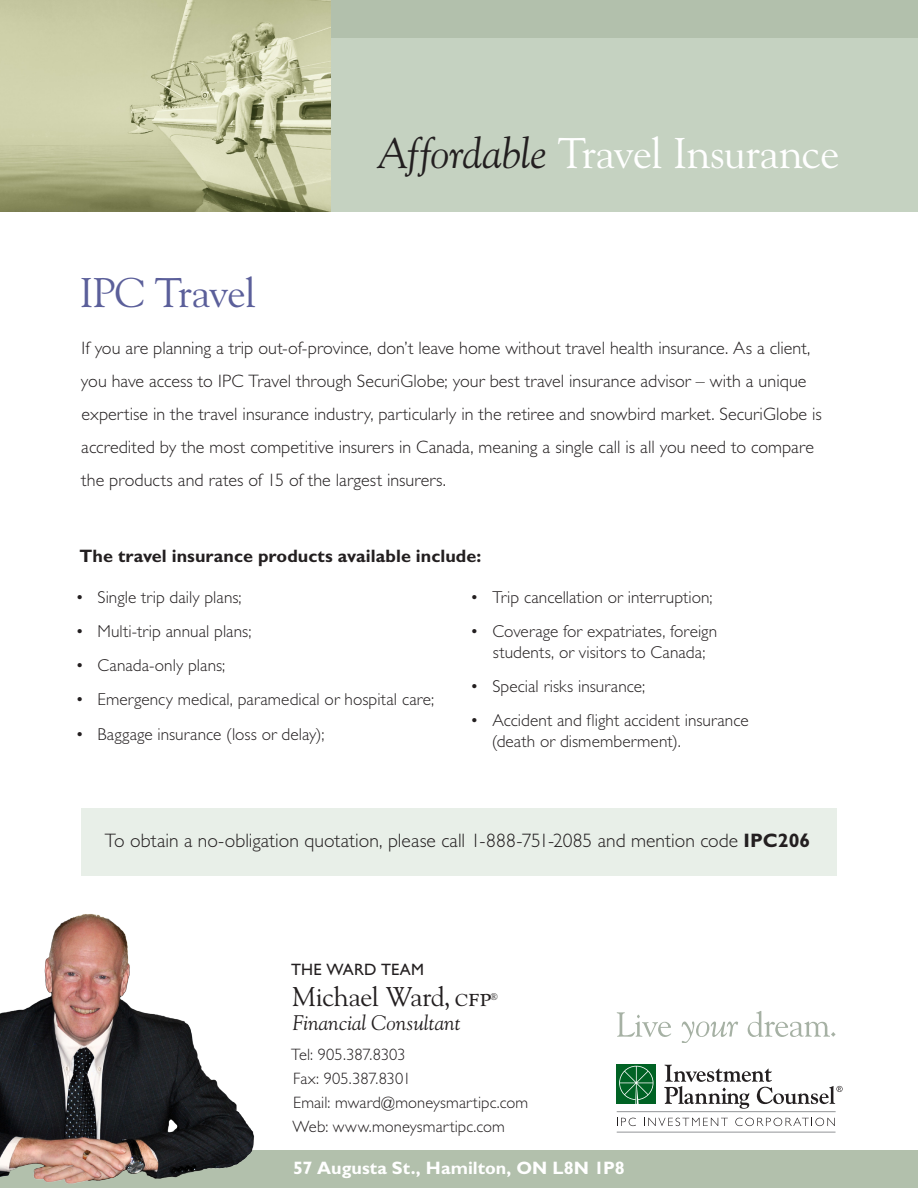
<style>
.page{position:relative;width:918px;height:1188px;background:#fff}
.page>*{position:absolute;margin:0;border:0;box-sizing:border-box;transform-origin:0 0}
.t1{font:42.75px "Goudy Std";letter-spacing:-.015em;color:#fff}
.t2{font:41.25px "Goudy Std";letter-spacing:-.035em;color:#5b5f9a}
.SCOTT_Advisor_Info{font:27px "Goudy Std";letter-spacing:-.02em;color:#231f20}
.SCOTT_Advisor_Info-2{font:italic 21px "Goudy Std";letter-spacing:.005em;color:#231f20}
.t3{font:300 19.5px "Gill Sans Std";color:#231f20}
.t4{font:300 18px/33px "Gill Sans Std";color:#231f20}
.t5{font:700 18px "Gill Sans Std";letter-spacing:.005em;color:#231f20}
.SCOTT_Advisor_Info-3{font:700 18px "Gill Sans Std";color:#fff}
.t6{font:300 17.25px/20.7px "Gill Sans Std";letter-spacing:.005em;color:#231f20}
.SCOTT_Advisor_Info-4{font:300 16.5px "Gill Sans Std";letter-spacing:.005em;color:#231f20}
.SCOTT_Advisor_Info-5{font:16.5px "Gill Sans Std";letter-spacing:.01em;color:#231f20}
.SCOTT_Advisor_Info-6{font:9.6px "Goudy Std";color:#231f20}
.s1{font-style:italic;color:#231f20}
.s2{font-weight:700}
</style>
<div class="page">
<div style="left:0;top:0;width:918px;height:212px;background:#c5d2c1"></div>
<div style="left:0;top:0;width:918px;height:38px;background:#b2c0ac"></div>
<img style="left:0;top:0;width:330px;height:212px">
<div style="left:81px;top:808px;width:756px;height:68px;background:#e8efe8"></div>
<hr style="left:617px;top:1132px;width:219px;height:1px;background:#939598">
<hr style="left:617px;top:1111px;width:219px;height:1px;background:#939598">
<svg style="left:617px;top:1118px;width:19px;height:8px"></svg>
<svg style="left:644px;top:1118px;width:84px;height:8px"></svg>
<svg style="left:735px;top:1118px;width:100px;height:8px"></svg>
<div style="left:617px;top:1065px;width:39px;height:39px;background:#006224"></div>
<svg style="left:619px;top:1066px;width:34px;height:38px"></svg>
<svg style="left:664px;top:1065px;width:179px;height:44px"></svg>
<svg style="left:617px;top:1012px;width:54px;height:25px"></svg>
<svg style="left:682px;top:1022px;width:56px;height:20px"></svg>
<svg style="left:748px;top:1011px;width:88px;height:26px"></svg>
<div style="left:0;top:1150px;width:918px;height:38px;background:#b2c0ac"></div>
<img style="left:0;top:914px;width:254px;height:270px">
<p class="t1" style="left:377px;top:126px;width:464px"><span class="s1">Affordable</span> Travel Insurance</p>
<p class="t2" style="left:80px;top:268px;width:178px">IPC Travel</p>
<p class="t4" style="left:81px;top:332px;width:742px">If you are planning a trip out-of-province, don’t leave home without travel health insurance. As a client, you have access to IPC Travel through SecuriGlobe; your best travel insurance advisor – with a unique expertise in the travel insurance industry, particularly in the retiree and snowbird market. SecuriGlobe is accredited by the most competitive insurers in Canada, meaning a single call is all you need to compare the products and rates of 15 of the largest insurers.</p>
<p class="t5" style="left:80px;top:545px;width:403px">The travel insurance products available include:</p>
<p class="t6" style="left:75px;top:587px;width:168px">• Single trip daily plans;</p>
<p class="t6" style="left:75px;top:621px;width:178px">• Multi-trip annual plans;</p>
<p class="t6" style="left:75px;top:655px;width:151px">• Canada-only plans;</p>
<p class="t6" style="left:75px;top:689px;width:360px">• Emergency medical, paramedical or hospital care;</p>
<p class="t6" style="left:75px;top:724px;width:251px">• Baggage insurance (loss or delay);</p>
<p class="t6" style="left:470px;top:587px;width:244px">• Trip cancellation or interruption;</p>
<p class="t6" style="left:493px;top:621px;width:226px;text-indent:-23px">• Coverage for expatriates, foreign students, or visitors to Canada;</p>
<p class="t6" style="left:470px;top:676px;width:176px">• Special risks insurance;</p>
<p class="t6" style="left:492px;top:710px;width:258px;text-indent:-22px">• Accident and flight accident insurance (death or dismemberment).</p>
<p class="t3" style="left:105px;top:829px;width:707px">To obtain a no-obligation quotation, please call 1-888-751-2085 and mention code <span class="s2">IPC206</span></p>
<p class="SCOTT_Advisor_Info-5" style="left:291px;top:960px;width:134px">THE WARD TEAM</p>
<p class="SCOTT_Advisor_Info" style="left:292px;top:980px;width:201px">Michael Ward, cfp</p>
<p class="SCOTT_Advisor_Info-6" style="left:491px;top:991px;width:9px">®</p>
<p class="SCOTT_Advisor_Info-2" style="left:292px;top:1010px;width:169px">Financial Consultant</p>
<p class="SCOTT_Advisor_Info-4" style="left:291px;top:1046px;width:116px">Tel: 905.387.8303</p>
<p class="SCOTT_Advisor_Info-4" style="left:293px;top:1070px;width:119px">Fax: 905.387.8301</p>
<p class="SCOTT_Advisor_Info-4" style="left:293px;top:1094px;width:237px">Email: mward@moneysmartipc.com</p>
<p class="SCOTT_Advisor_Info-4" style="left:293px;top:1118px;width:214px">Web: www.moneysmartipc.com</p>
<p class="SCOTT_Advisor_Info-3" style="left:293px;top:1157px;width:333px">57 Augusta St., Hamilton, ON L8N 1P8</p>
</div>
